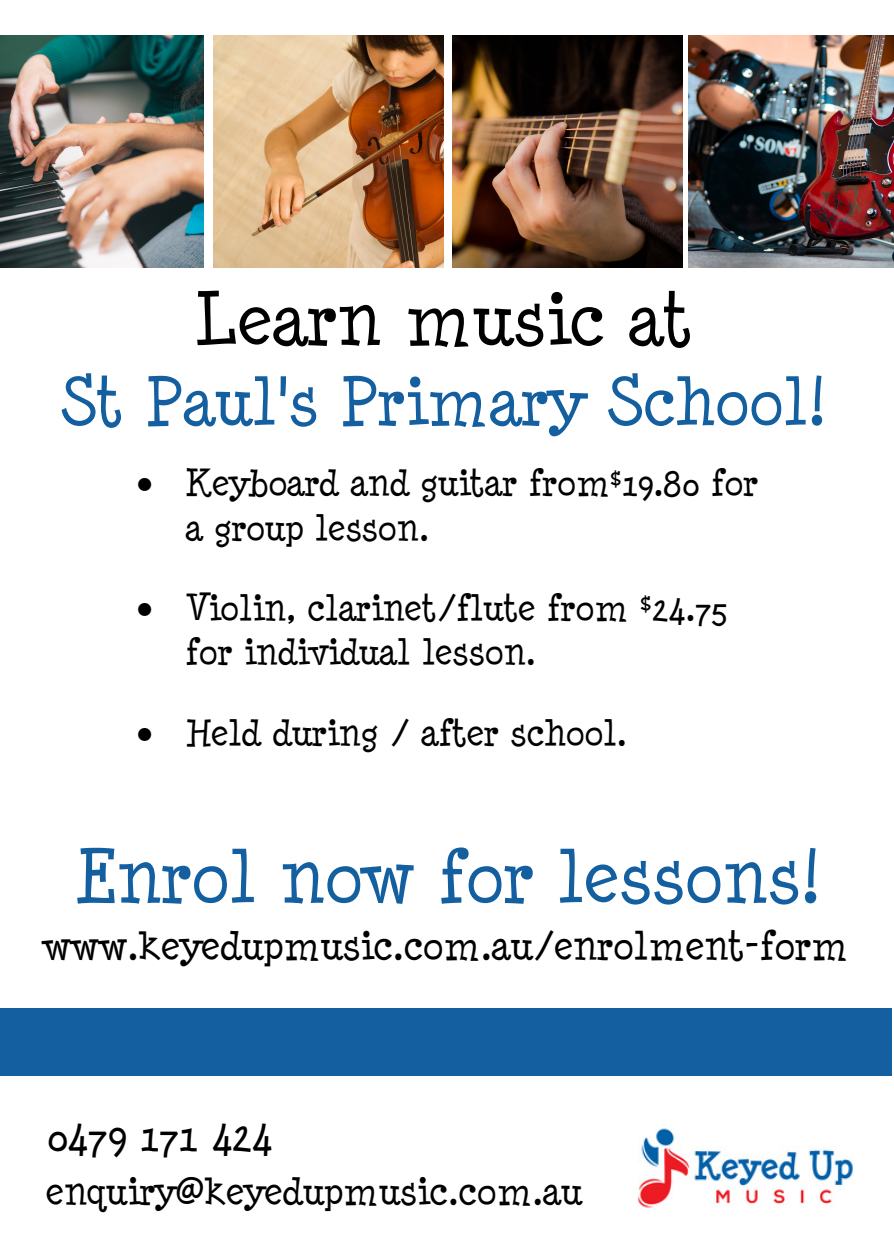
<style>
.page{position:relative;width:894px;height:1258px;background:#fff}
.page>*{position:absolute;margin:0;border:0;box-sizing:border-box;transform-origin:0 0}
.t1{font:72.9px "Minya Nouvelle";color:#135fa0}
.t2{font:72px "Minya Nouvelle";color:#000}
.t3{font:66px "Minya Nouvelle";color:#135fa0}
.t4{font:43.5px "Minya Nouvelle";color:#000}
.t5{font:39.3px "Minya Nouvelle";color:#000}
.t6{font:37.8px "Minya Nouvelle";color:#000}
.t7{font:36px/44.4px "Minya Nouvelle";color:#000}
</style>
<div class="page">
<img style="left:638px;top:1128px;width:215px;height:80px">
<img style="left:452px;top:36px;width:230px;height:232px">
<img style="left:213px;top:35px;width:230px;height:232px">
<img style="left:0;top:36px;width:204px;height:232px">
<img style="left:688px;top:36px;width:205px;height:232px">
<div style="left:0;top:1008px;width:891px;height:68px;background:#135fa0"></div>
<h2 class="t2" style="left:191px;top:280px;width:502px">Learn music at</h2>
<h3 class="t3" style="left:58px;top:365px;width:767px">St Paul's Primary School!</h3>
<p class="t7" style="left:185px;top:461px;width:574px;text-indent:-48px">• Keyboard and guitar from$19.80 for a group lesson.</p>
<p class="t7" style="left:185px;top:586px;width:543px;text-indent:-48px">• Violin, clarinet/flute from $24.75 for individual lesson.</p>
<p class="t7" style="left:137px;top:710px;width:490px">• Held during / after school.</p>
<h1 class="t1" style="left:72px;top:836px;width:747px">Enrol now for lessons!</h1>
<p class="t5" style="left:42px;top:924px;width:806px">www.keyedupmusic.com.au/enrolment-form</p>
<p class="t4" style="left:45px;top:1111px;width:228px">0479 171 424</p>
<p class="t6" style="left:45px;top:1170px;width:537px">enquiry@keyedupmusic.com.au</p>
</div>
